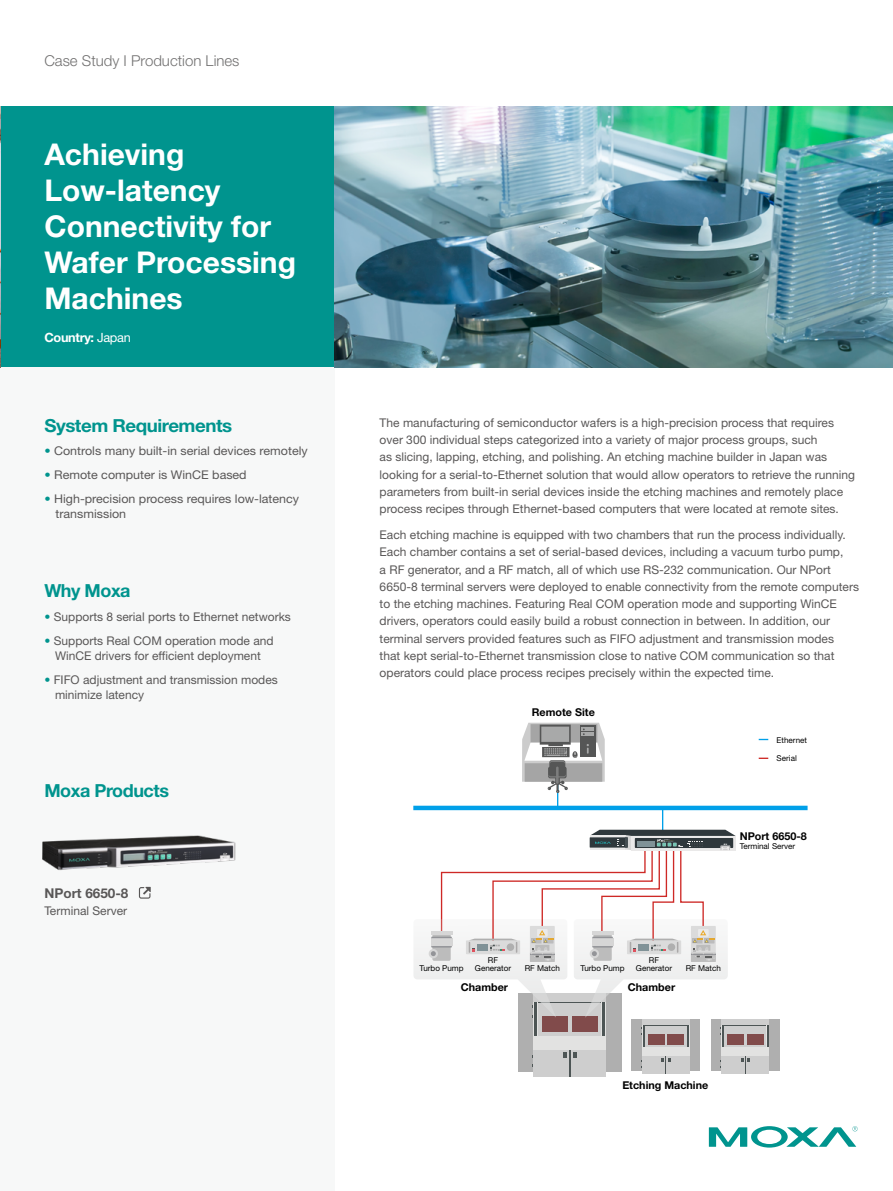
<style>
.page{position:relative;width:893px;height:1191px;background:#fff}
.page>*{position:absolute;margin:0;border:0;box-sizing:border-box;transform-origin:0 0}
.t1{font:700 30px/36px "Helvetica Neue LT Std";color:#fff}
.t2{font:700 18px "Helvetica Neue LT Std";letter-spacing:-.025em;color:#00948e}
.t3{font:700 18px "Helvetica Neue LT Std";letter-spacing:-.025em;color:#00948e;scale:1.04 1}
.t4{font:300 15px "Helvetica Neue LT Std";color:#727171}
.t5{font:700 13.5px "Helvetica Neue LT Std";color:#595757}
.t6{font:700 12.75px "Helvetica Neue LT Std";letter-spacing:-.025em;color:#fff}
.t7{font:12px/17.2px "Helvetica Neue";color:#595757}
.t8{font:12px/15.3px "Helvetica Neue";color:#595757;scale:1.04 1}
.t9{font:700 10.8px "Helvetica Neue LT Std";color:#000}
.t10{font:8.1px/7.2px "Helvetica Neue LT Std";color:#000;text-align:center}
.s1{font-weight:400}
.s2{color:#00948e}
</style>
<div class="page">
<svg style="left:759px;top:757px;width:9px;height:2px"></svg>
<div style="left:518px;top:993px;width:103px;height:78px;background:#afafaf"></div>
<div style="left:533px;top:993px;width:73px;height:83px;background:#cecece"></div>
<div style="left:542px;top:1016px;width:25px;height:16px;background:#814b4b"></div>
<div style="left:572px;top:1016px;width:25px;height:16px;background:#814b4b"></div>
<hr style="left:569px;top:1045px;width:1px;height:31px;background:#4d5555">
<hr style="left:533px;top:1002px;width:1px;height:39px;background:#e2e2e1">
<hr style="left:537px;top:1002px;width:1px;height:39px;background:#e2e2e1">
<hr style="left:534px;top:1002px;width:3px;height:39px;background:#4d5555">
<hr style="left:601px;top:1002px;width:1px;height:39px;background:#e2e2e1">
<hr style="left:605px;top:1002px;width:1px;height:39px;background:#e2e2e1">
<hr style="left:602px;top:1002px;width:3px;height:39px;background:#4d5555">
<div style="left:533px;top:1035px;width:73px;height:14px;background:#e2e2e1"></div>
<svg style="left:563px;top:1052px;width:3px;height:6px"></svg>
<svg style="left:573px;top:1052px;width:3px;height:6px"></svg>
<div style="left:632px;top:1019px;width:68px;height:51px;background:#afafaf"></div>
<div style="left:642px;top:1019px;width:48px;height:55px;background:#cecece"></div>
<div style="left:648px;top:1034px;width:16px;height:10px;background:#814b4b"></div>
<div style="left:667px;top:1034px;width:17px;height:10px;background:#814b4b"></div>
<hr style="left:642px;top:1024px;width:48px;height:1px;background:#4d5555">
<svg style="left:641px;top:1025px;width:4px;height:22px"></svg>
<svg style="left:689px;top:1025px;width:1px;height:22px"></svg>
<hr style="left:687px;top:1025px;width:2px;height:25px;background:#4d5555">
<div style="left:642px;top:1047px;width:48px;height:9px;background:#e2e2e1"></div>
<svg style="left:662px;top:1056px;width:8px;height:18px"></svg>
<div style="left:711px;top:1019px;width:68px;height:51px;background:#afafaf"></div>
<div style="left:721px;top:1019px;width:48px;height:55px;background:#cecece"></div>
<div style="left:727px;top:1034px;width:17px;height:10px;background:#814b4b"></div>
<div style="left:747px;top:1034px;width:16px;height:10px;background:#814b4b"></div>
<hr style="left:721px;top:1024px;width:48px;height:1px;background:#4d5555">
<svg style="left:720px;top:1025px;width:5px;height:22px"></svg>
<hr style="left:722px;top:1025px;width:2px;height:25px;background:#4d5555">
<svg style="left:766px;top:1025px;width:3px;height:22px"></svg>
<div style="left:721px;top:1047px;width:48px;height:9px;background:#e2e2e1"></div>
<svg style="left:741px;top:1056px;width:9px;height:18px"></svg>
<div style="left:413px;top:805px;width:395px;height:5px;background:#00a0e9"></div>
<svg style="left:413px;top:722px;width:323px;height:295px"></svg>
<div style="left:0;top:106px;width:334px;height:262px;background:#00948e"></div>
<div style="left:0;top:368px;width:334px;height:823px;background:#f7f8f8"></div>
<img style="left:334px;top:106px;width:559px;height:262px">
<svg style="left:709px;top:1126px;width:149px;height:21px"></svg>
<img style="left:42px;top:835px;width:194px;height:35px">
<svg style="left:139px;top:887px;width:12px;height:11px"></svg>
<img style="left:0;top:106px;width:1px;height:262px">
<p class="t4" style="left:44px;top:52px;width:197px">Case Study I Production Lines</p>
<h1 class="t1" style="left:44px;top:136px;width:253px">Achieving<br>Low-latency<br>Connectivity for<br>Wafer Processing<br>Machines</h1>
<p class="t6" style="left:44px;top:329px;width:88px">Country: <span class="s1">Japan</span></p>
<h2 class="t3" style="left:44px;top:414px;width:182px">System Requirements</h2>
<p class="t8" style="left:44px;top:443px;width:255px"><span class="s2">•</span> Controls many built-in serial devices remotely</p>
<p class="t8" style="left:44px;top:467px;width:196px"><span class="s2">•</span> Remote computer is WinCE based</p>
<p class="t8" style="left:55px;top:491px;width:236px;text-indent:-11px"><span class="s2">•</span> High-precision process requires low-latency transmission</p>
<h2 class="t2" style="left:44px;top:580px;width:88px">Why Moxa</h2>
<p class="t7" style="left:44px;top:608px;width:248px"><span class="s2">•</span> Supports 8 serial ports to Ethernet networks</p>
<p class="t7" style="left:44px;top:633px;width:231px;line-height:15.3px;text-align:center"><span class="s2">•</span> Supports Real COM operation mode and<br>WinCE drivers for efficient deployment</p>
<p class="t7" style="left:55px;top:672px;width:224px;line-height:15.3px;text-indent:-11px"><span class="s2">•</span> FIFO adjustment and transmission modes minimize latency</p>
<h2 class="t2" style="left:44px;top:779px;width:126px">Moxa Products</h2>
<p class="t5" style="left:44px;top:885px;width:86px">NPort 6650-8</p>
<p class="t7" style="left:44px;top:902px;width:84px">Terminal Server</p>
<p class="t7" style="left:380px;top:414px;width:477px">The manufacturing of semiconductor wafers is a high-precision process that requires over 300 individual steps categorized into a variety of major process groups, such<br>as slicing, lapping, etching, and polishing. An etching machine builder in Japan was looking for a serial-to-Ethernet solution that would allow operators to retrieve the running parameters from built-in serial devices inside the etching machines and remotely place process recipes through Ethernet-based computers that were located at remote sites.</p>
<p class="t7" style="left:380px;top:526px;width:481px">Each etching machine is equipped with two chambers that run the process individually.<br>Each chamber contains a set of serial-based devices, including a vacuum turbo pump,<br>a RF generator, and a RF match, all of which use RS-232 communication. Our NPort 6650-8 terminal servers were deployed to enable connectivity from the remote computers to the etching machines. Featuring Real COM operation mode and supporting WinCE drivers, operators could easily build a robust connection in between. In addition, our terminal servers provided features such as FIFO adjustment and transmission modes<br>that kept serial-to-Ethernet transmission close to native COM communication so that operators could place process recipes precisely within the expected time.</p>
<p class="t9" style="left:532px;top:705px;width:64px">Remote Site</p>
<p class="t10" style="left:777px;top:736px;width:32px">Ethernet</p>
<p class="t10" style="left:777px;top:754px;width:22px">Serial</p>
<p class="t9" style="left:740px;top:829px;width:69px">NPort 6650-8</p>
<p class="t10" style="left:740px;top:842px;width:57px">Terminal Server</p>
<p class="t10" style="left:419px;top:964px;width:46px">Turbo Pump</p>
<p class="t10" style="left:475px;top:956px;width:38px">RF<br>Generator</p>
<p class="t10" style="left:525px;top:964px;width:37px">RF Match</p>
<p class="t10" style="left:580px;top:964px;width:46px">Turbo Pump</p>
<p class="t10" style="left:636px;top:956px;width:38px">RF<br>Generator</p>
<p class="t9" style="left:461px;top:980px;width:49px">Chamber</p>
<p class="t9" style="left:628px;top:980px;width:49px">Chamber</p>
<p class="t10" style="left:686px;top:964px;width:37px">RF Match</p>
<p class="t9" style="left:622px;top:1078px;width:87px">Etching Machine</p>
</div>
